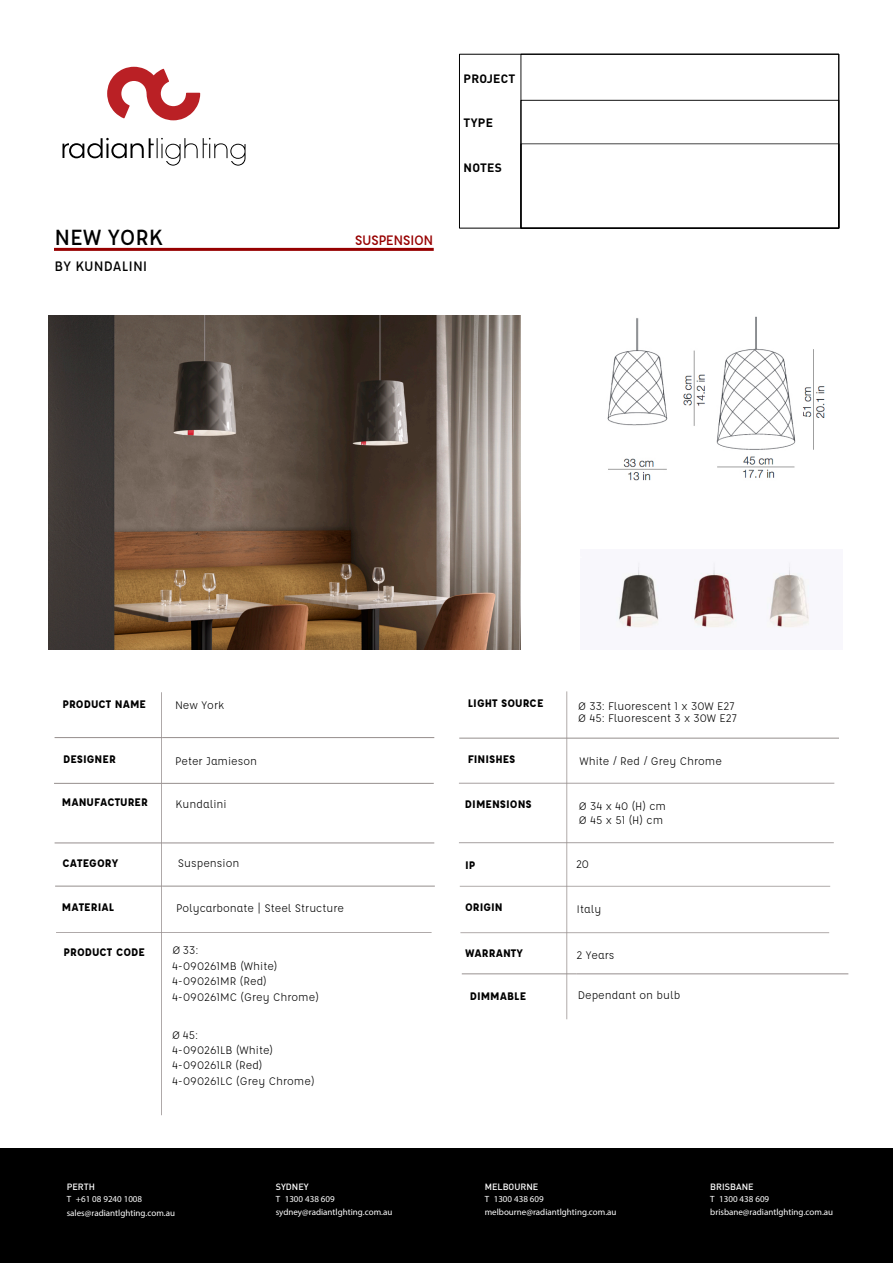
<style>
.page{position:relative;width:893px;height:1263px;background:#fff}
.page>*{position:absolute;margin:0;border:0;box-sizing:border-box;transform-origin:0 0}
.t1{font:500 24px "Affogato";letter-spacing:-.01em;color:#000}
.t2{font:500 15px "Affogato";color:#000}
.t3{font:500 15px "Affogato";letter-spacing:-.035em;color:#970000}
.t4{font:12px/14.9px "Affogato";color:#000}
.t5{font:700 12px "Affogato";color:#000}
.t6{font:700 12px "DIN Pro";letter-spacing:.02em;color:#000}
.t7{font:9px/12.8px "DIN Pro";color:#fff}
.t8{font:500 9px "DIN Pro";color:#fff}
</style>
<div class="page">
<hr style="left:160px;top:692px;width:3px;height:423px;background:#958e8d">
<hr style="left:55px;top:737px;width:107px;height:1px;background:#958e8d">
<hr style="left:162px;top:737px;width:272px;height:1px;background:#958e8d">
<hr style="left:54px;top:783px;width:108px;height:1px;background:#958e8d">
<hr style="left:162px;top:783px;width:272px;height:1px;background:#958e8d">
<hr style="left:55px;top:842px;width:107px;height:1px;background:#958e8d">
<hr style="left:162px;top:842px;width:272px;height:1px;background:#958e8d">
<hr style="left:55px;top:886px;width:108px;height:1px;background:#958e8d">
<hr style="left:163px;top:886px;width:272px;height:1px;background:#958e8d">
<hr style="left:56px;top:932px;width:376px;height:1px;background:#958e8d">
<svg style="left:107px;top:67px;width:93px;height:53px"></svg>
<svg style="left:63px;top:138px;width:183px;height:28px"></svg>
<hr style="left:54px;top:248px;width:380px;height:3px;background:#960000">
<hr style="left:566px;top:691px;width:2px;height:328px;background:#958e8d">
<hr style="left:459px;top:738px;width:108px;height:1px;background:#958e8d">
<hr style="left:567px;top:738px;width:272px;height:1px;background:#958e8d">
<hr style="left:459px;top:783px;width:375px;height:1px;background:#958e8d">
<hr style="left:460px;top:885px;width:370px;height:2px;background:#958e8d">
<div style="left:0;top:1148px;width:893px;height:115px;background:#000"></div>
<div style="left:521px;top:54px;width:318px;height:174px;border:1px solid #000"></div>
<hr style="left:459px;top:842px;width:375px;height:1px;background:#958e8d">
<hr style="left:460px;top:932px;width:369px;height:1px;background:#958e8d">
<hr style="left:462px;top:973px;width:114px;height:1px;background:#958e8d">
<hr style="left:576px;top:973px;width:272px;height:1px;background:#958e8d">
<img style="left:607px;top:316px;width:218px;height:165px">
<img style="left:48px;top:315px;width:473px;height:335px">
<img style="left:616px;top:562px;width:193px;height:66px">
<h1 class="t1" style="left:55px;top:222px;width:110px">NEW YORK</h1>
<p class="t3" style="left:355px;top:230px;width:80px">SUSPENSION</p>
<p class="t2" style="left:55px;top:256px;width:95px">BY KUNDALINI</p>
<p class="t6" style="left:464px;top:68px;width:53px">PROJECT</p>
<p class="t6" style="left:464px;top:113px;width:31px">TYPE</p>
<p class="t6" style="left:464px;top:158px;width:40px">NOTES</p>
<p class="t5" style="left:63px;top:697px;width:85px">PRODUCT NAME</p>
<p class="t4" style="left:175px;top:697px;width:51px">New York</p>
<p class="t5" style="left:63px;top:751px;width:54px">DESIGNER</p>
<p class="t4" style="left:175px;top:754px;width:84px">Peter Jamieson</p>
<p class="t5" style="left:62px;top:794px;width:88px">MANUFACTURER</p>
<p class="t4" style="left:176px;top:796px;width:53px">Kundalini</p>
<p class="t5" style="left:63px;top:856px;width:57px">CATEGORY</p>
<p class="t4" style="left:178px;top:855px;width:63px">Suspension</p>
<p class="t5" style="left:62px;top:899px;width:54px">MATERIAL</p>
<p class="t4" style="left:176px;top:900px;width:170px">Polycarbonate | Steel Structure</p>
<p class="t5" style="left:64px;top:944px;width:83px">PRODUCT CODE</p>
<p class="t4" style="left:172px;top:942px;width:107px;line-height:16px">Ø 33:<br>4-090261MB (White)</p>
<p class="t4" style="left:172px;top:972px;width:148px;line-height:16.2px">4-090261MR (Red)<br>4-090261MC (Grey Chrome)</p>
<p class="t4" style="left:172px;top:1028px;width:103px">Ø 45:<br>4-090261LB (White)<br>4-090261LR (Red)</p>
<p class="t4" style="left:172px;top:1074px;width:144px">4-090261LC (Grey Chrome)</p>
<p class="t8" style="left:67px;top:1179px;width:30px">PERTH</p>
<p class="t7" style="left:67px;top:1192px;width:110px;line-height:13.4px">T +61 08 9240 1008 sales@radiantlghting.com.au</p>
<p class="t8" style="left:276px;top:1179px;width:35px">SYDNEY</p>
<p class="t7" style="left:276px;top:1193px;width:118px">T 1300 438 609 sydney@radiantlghting.com.au</p>
<p class="t5" style="left:468px;top:696px;width:77px">LIGHT SOURCE</p>
<p class="t4" style="left:578px;top:699px;width:160px;line-height:12.6px">Ø 33: Fluorescent 1 x 30W E27<br>Ø 45: Fluorescent 3 x 30W E27</p>
<p class="t5" style="left:468px;top:751px;width:49px">FINISHES</p>
<p class="t4" style="left:579px;top:754px;width:144px">White / Red / Grey Chrome</p>
<p class="t5" style="left:465px;top:796px;width:68px">DIMENSIONS</p>
<p class="t4" style="left:579px;top:799px;width:89px;line-height:14.4px">Ø 34 x 40 (H) cm<br>Ø 45 x 51 (H) cm</p>
<p class="t5" style="left:465px;top:857px;width:12px">IP</p>
<p class="t4" style="left:576px;top:857px;width:15px">20</p>
<p class="t5" style="left:465px;top:899px;width:39px">ORIGIN</p>
<p class="t4" style="left:576px;top:901px;width:26px">Italy</p>
<p class="t5" style="left:465px;top:945px;width:59px">WARRANTY</p>
<p class="t4" style="left:576px;top:947px;width:39px">2 Years</p>
<p class="t5" style="left:470px;top:988px;width:58px">DIMMABLE</p>
<p class="t4" style="left:578px;top:987px;width:104px">Dependant on bulb</p>
<p class="t8" style="left:485px;top:1179px;width:55px">MELBOURNE</p>
<p class="t7" style="left:485px;top:1193px;width:133px">T 1300 438 609 melbourne@radiantlghting.com.au</p>
<p class="t8" style="left:710px;top:1179px;width:45px">BRISBANE</p>
<p class="t7" style="left:710px;top:1193px;width:124px">T 1300 438 609 brisbane@radiantlghting.com.au</p>
</div>
